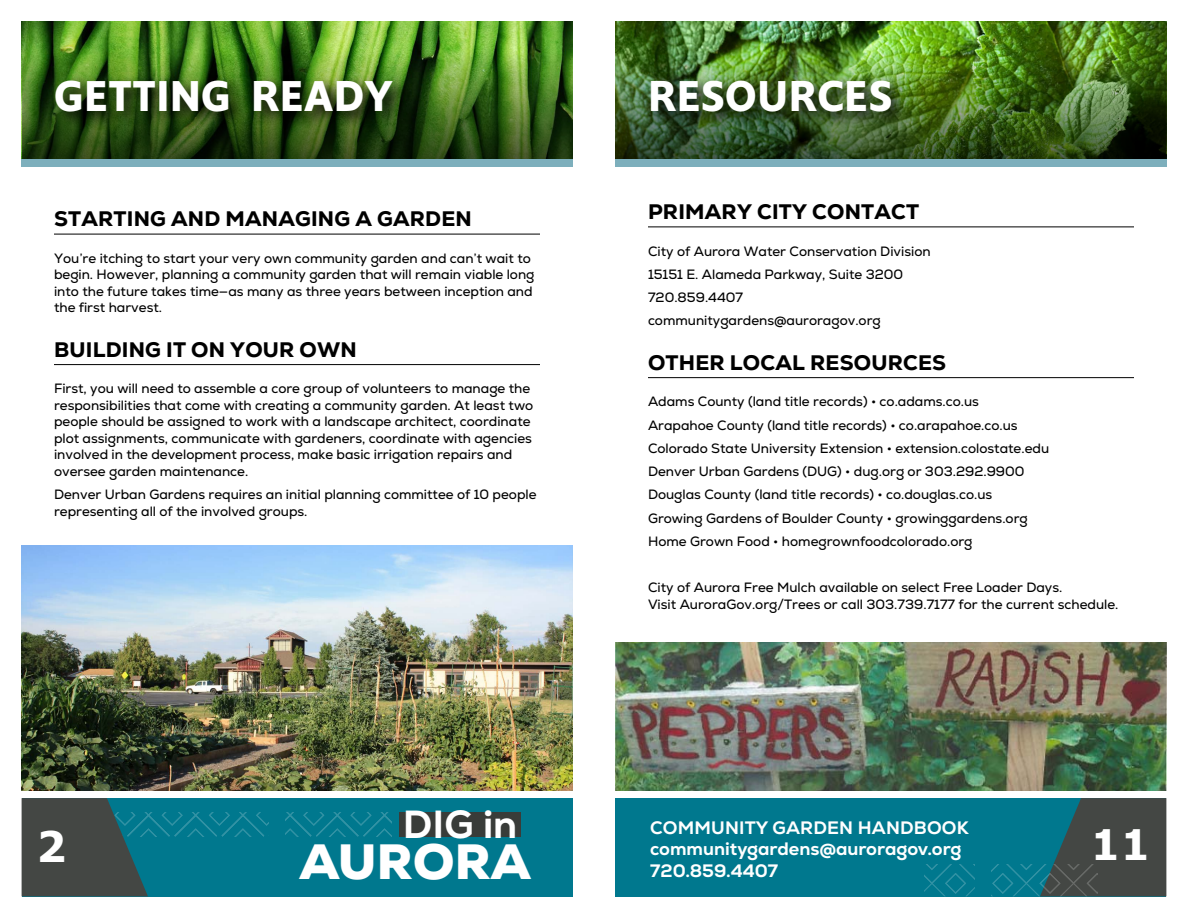
<style>
.page{position:relative;width:1188px;height:918px;background:#fff}
.page>*{position:absolute;margin:0;border:0;box-sizing:border-box;transform-origin:0 0}
.t1{font:900 49.5px "Nexa";letter-spacing:.01em;color:#fff}
.t2{font:45px "Supra Demibold Mezzo";letter-spacing:.01em;color:#fff}
.t3{font:700 42px "Verdana";color:#fff}
.t4{font:800 39.15px "Nexa";color:#fff}
.t5{font:800 21px "Nexa";letter-spacing:.01em;color:#000}
.t6{font:800 18px/21.6px "Nexa";color:#fff}
.t7{font:13.5px/16.5px "Nexa";color:#000}
</style>
<div class="page">
<div style="left:22px;top:798px;width:550px;height:98px;background:#00788e"></div>
<div style="left:400px;top:812px;width:121px;height:25px;background:#393c39"></div>
<svg style="left:286px;top:812px;width:106px;height:25px"></svg>
<div style="left:616px;top:798px;width:550px;height:98px;background:#00788e"></div>
<svg style="left:22px;top:798px;width:246px;height:98px"></svg>
<svg style="left:991px;top:798px;width:175px;height:98px"></svg>
<svg style="left:924px;top:864px;width:50px;height:32px"></svg>
<div style="left:22px;top:157px;width:110px;height:9px;background:#7dafbc"></div>
<div style="left:132px;top:157px;width:110px;height:9px;background:#7dafbc"></div>
<div style="left:242px;top:157px;width:110px;height:9px;background:#7dafbc"></div>
<div style="left:352px;top:157px;width:110px;height:9px;background:#7dafbc"></div>
<div style="left:462px;top:157px;width:110px;height:9px;background:#7dafbc"></div>
<div style="left:616px;top:157px;width:110px;height:9px;background:#7dafbc"></div>
<div style="left:726px;top:157px;width:110px;height:9px;background:#7dafbc"></div>
<div style="left:836px;top:157px;width:110px;height:9px;background:#7dafbc"></div>
<div style="left:946px;top:157px;width:110px;height:9px;background:#7dafbc"></div>
<div style="left:1056px;top:157px;width:110px;height:9px;background:#7dafbc"></div>
<img style="left:616px;top:22px;width:550px;height:28px">
<img style="left:22px;top:22px;width:550px;height:28px">
<img style="left:22px;top:50px;width:550px;height:109px">
<img style="left:616px;top:50px;width:550px;height:109px">
<hr style="left:54px;top:234px;width:486px;height:1px;background:#000">
<hr style="left:54px;top:364px;width:486px;height:1px;background:#000">
<svg style="left:51px;top:75px;width:359px;height:55px;background:#284612"></svg>
<img style="left:646px;top:75px;width:264px;height:55px">
<hr style="left:648px;top:227px;width:486px;height:1px;background:#000">
<hr style="left:648px;top:377px;width:486px;height:1px;background:#000">
<img style="left:22px;top:546px;width:550px;height:245px">
<img style="left:616px;top:643px;width:550px;height:148px">
<h2 class="t2" style="left:54px;top:64px;width:340px">GETTING READY</h2>
<h2 class="t2" style="left:648px;top:64px;width:245px">RESOURCES</h2>
<h3 class="t5" style="left:54px;top:205px;width:419px">STARTING AND MANAGING A GARDEN</h3>
<p class="t7" style="left:54px;top:250px;width:482px">You’re itching to start your very own community garden and can’t wait to begin. However, planning a community garden that will remain viable long into the future takes time—as many as three years between inception and the first harvest.</p>
<h3 class="t5" style="left:54px;top:336px;width:304px">BUILDING IT ON YOUR OWN</h3>
<p class="t7" style="left:54px;top:381px;width:481px">First, you will need to assemble a core group of volunteers to manage the responsibilities that come with creating a community garden. At least two people should be assigned to work with a landscape architect, coordinate plot assignments, communicate with gardeners, coordinate with agencies involved in the development process, make basic irrigation repairs and oversee garden maintenance.</p>
<p class="t7" style="left:54px;top:486px;width:484px">Denver Urban Gardens requires an initial planning committee of 10 people representing all of the involved groups.</p>
<h3 class="t5" style="left:648px;top:198px;width:273px">PRIMARY CITY CONTACT</h3>
<p class="t7" style="left:648px;top:240px;width:284px;line-height:23.2px">City of Aurora Water Conservation Division<br>15151 E. Alameda Parkway, Suite 3200<br>720.859.4407 communitygardens@auroragov.org</p>
<h3 class="t5" style="left:648px;top:349px;width:300px">OTHER LOCAL RESOURCES</h3>
<p class="t7" style="left:648px;top:390px;width:403px;line-height:23.2px">Adams County (land title records) • co.adams.co.us<br>Arapahoe County (land title records) • co.arapahoe.co.us Colorado State University Extension • extension.colostate.edu Denver Urban Gardens (DUG) • dug.org or 303.292.9900<br>Douglas County (land title records) • co.douglas.co.us Growing Gardens of Boulder County • growinggardens.org Home Grown Food • homegrownfoodcolorado.org</p>
<p class="t7" style="left:648px;top:580px;width:472px">City of Aurora Free Mulch available on select Free Loader Days.<br>Visit AuroraGov.org/Trees or call 303.739.7177 for the current schedule.</p>
<h3 class="t4" style="left:403px;top:799px;width:116px">DIG in</h3>
<h1 class="t1" style="left:300px;top:830px;width:232px">AURORA</h1>
<h3 class="t6" style="left:650px;top:817px;width:320px">COMMUNITY GARDEN HANDBOOK communitygardens@auroragov.org<br>720.859.4407</h3>
<h3 class="t3" style="left:36px;top:817px;width:31px">2</h3>
<h3 class="t3" style="left:1090px;top:815px;width:61px">11</h3>
</div>
